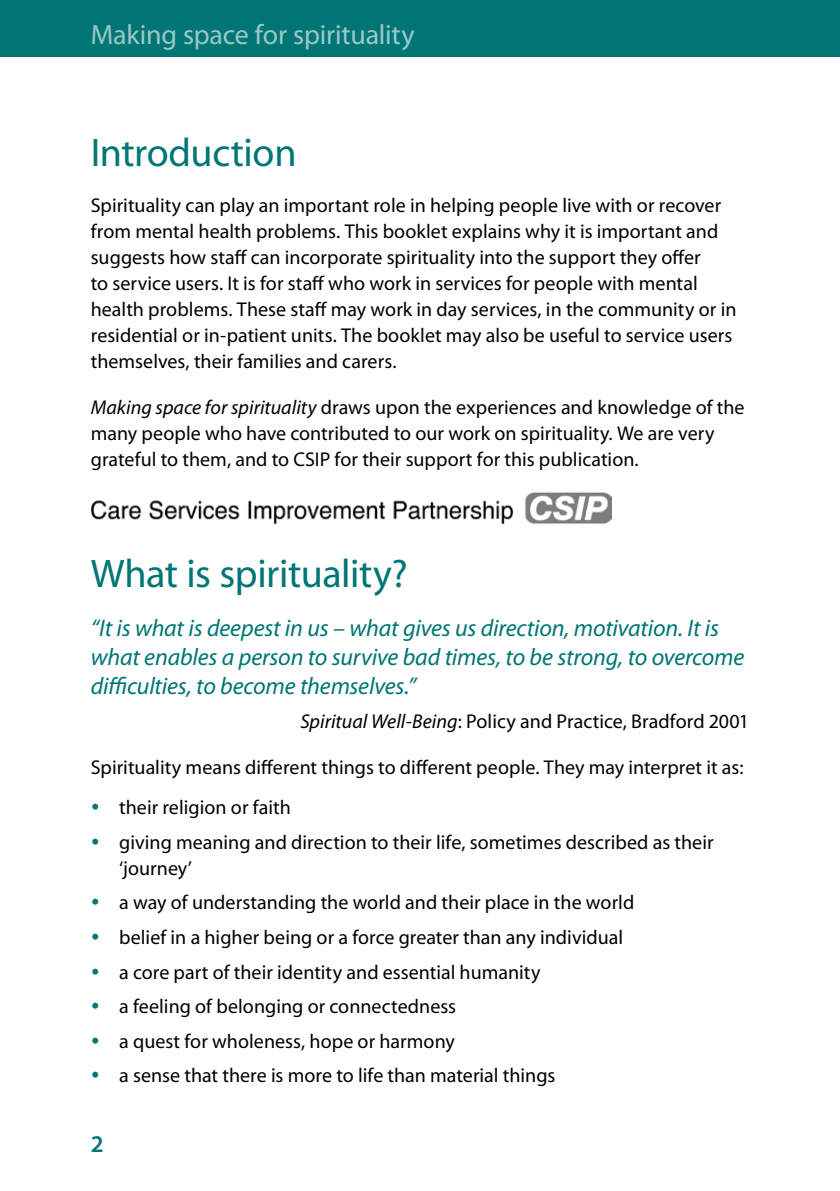
<style>
.page{position:relative;width:840px;height:1191px;background:#fff}
.page>*{position:absolute;margin:0;border:0;box-sizing:border-box;transform-origin:0 0}
.t1{font:40px "Myriad";letter-spacing:-.01em;color:#007575}
.t2{font:28px "Myriad Pro";letter-spacing:-.01em;color:#99c8c8}
.t3{font:italic 24px/29px "Myriad Pro";letter-spacing:-.01em;color:#007575}
.t4{font:20px/26px "Myriad Pro";color:#000}
.t5{font:20px/34.4px "Myriad";color:#000}
.t6{font:20px/34.6px "Wingdings";color:#007575;text-align:justify}
.s1{font-style:italic}
</style>
<div class="page">
<div style="left:0;top:0;width:839px;height:57px;background:#007575"></div>
<img style="left:91px;top:492px;width:520px;height:33px">
<h2 class="t2" style="left:91px;top:17px;width:325px">Making space for spirituality</h2>
<h1 class="t1" style="left:91px;top:133px;width:207px">Introduction</h1>
<p class="t4" style="left:91px;top:192px;width:646px">Spirituality can play an important role in helping people live with or recover from mental health problems. This booklet explains why it is important and suggests how staff can incorporate spirituality into the support they offer<br>to service users. It is for staff who work in services for people with mental health problems. These staff may work in day services, in the community or in residential or in-patient units. The booklet may also be useful to service users themselves, their families and carers.</p>
<p class="t4" style="left:91px;top:394px;width:655px"><span class="s1">Making space for spirituality</span> draws upon the experiences and knowledge of the many people who have contributed to our work on spirituality. We are very grateful to them, and to CSIP for their support for this publication.</p>
<h1 class="t1" style="left:91px;top:554px;width:318px">What is spirituality?</h1>
<p class="t3" style="left:91px;top:613px;width:654px">“It is what is deepest in us – what gives us direction, motivation. It is what enables a person to survive bad times, to be strong, to overcome difficulties, to become themselves.”</p>
<p class="t4" style="left:300px;top:708px;width:450px"><span class="s1">Spiritual Well-Being</span>: Policy and Practice, Bradford 2001</p>
<p class="t4" style="left:91px;top:754px;width:653px">Spirituality means different things to different people. They may interpret it as:</p>
<p class="t5" style="left:119px;top:791px;width:595px">their religion or faith<br>giving meaning and direction to their life, sometimes described as their</p>
<p class="t5" style="left:119px;top:852px;width:516px">‘journey’<br>a way of understanding the world and their place in the world belief in a higher being or a force greater than any individual a core part of their identity and essential humanity<br>a feeling of belonging or connectedness<br>a quest for wholeness, hope or harmony<br>a sense that there is more to life than material things</p>
<p class="t6" style="left:91px;top:885px;width:11px">• • • • • •</p>
</div>
